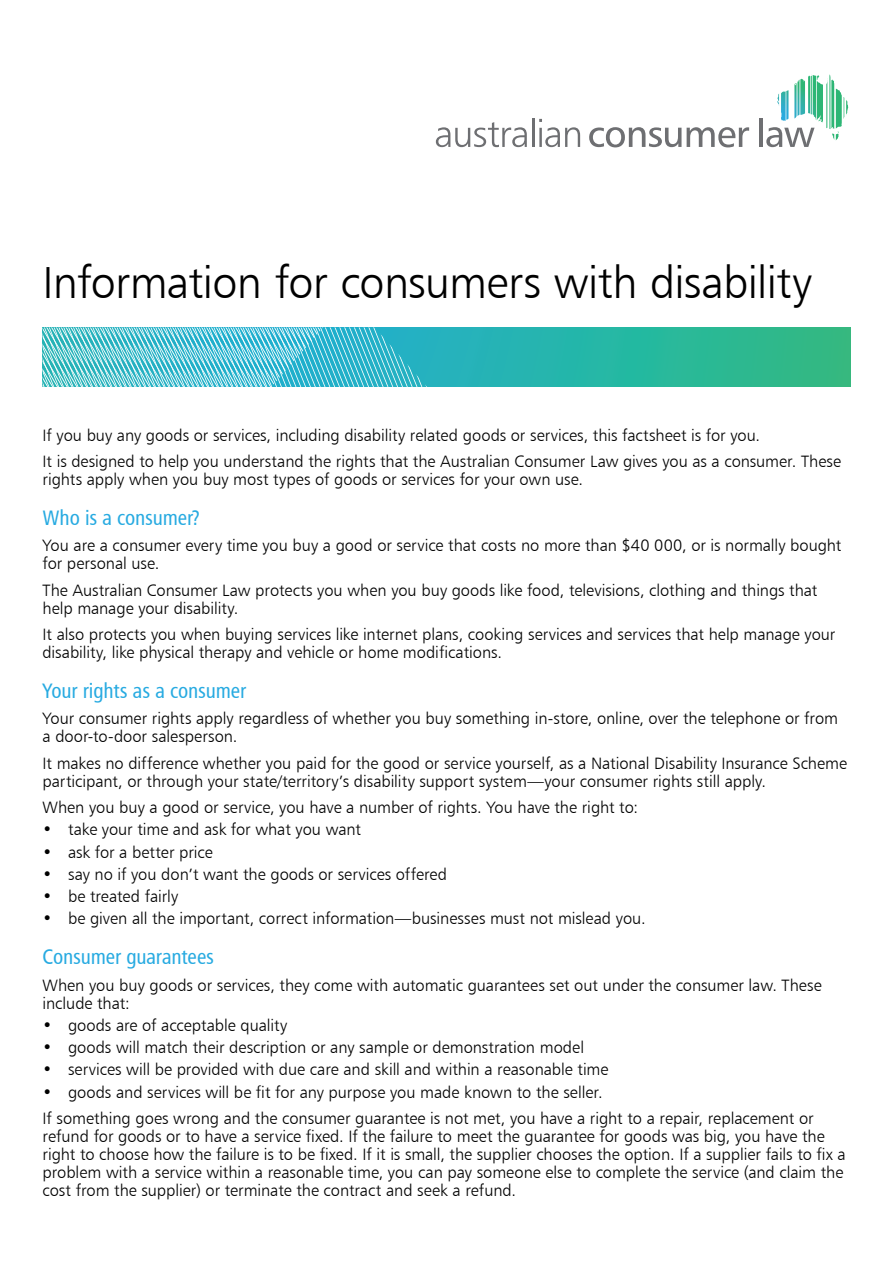
<style>
.page{position:relative;width:893px;height:1263px;background:#fff}
.page>*{position:absolute;margin:0;border:0;box-sizing:border-box;transform-origin:0 0}
.Headline{font:45px "Humanist 777 BT Light B";letter-spacing:-.015em;color:#000}
.heading_1{font:21px "Humanist 777 BT Roman Condensed B";letter-spacing:-.01em;color:#27aae1}
.body_text{font:16.5px/18px "Humanist 777 BT Light B";letter-spacing:-.005em;color:#000}
</style>
<div class="page">
<svg style="left:436px;top:122px;width:91px;height:25px"></svg>
<hr style="left:532px;top:118px;width:2px;height:29px;background:#6e6f72">
<svg style="left:539px;top:119px;width:41px;height:28px"></svg>
<svg style="left:589px;top:127px;width:92px;height:20px"></svg>
<svg style="left:687px;top:127px;width:62px;height:20px"></svg>
<hr style="left:759px;top:118px;width:4px;height:29px;background:#6e6f72">
<svg style="left:766px;top:74px;width:67px;height:73px"></svg>
<svg style="left:427px;top:327px;width:423px;height:60px;background:#29b69f"></svg>
<svg style="left:43px;top:327px;width:384px;height:60px;background:#60c6d5"></svg>
<p class="Headline" style="left:43px;top:255px;width:771px">Information for consumers with disability</p>
<p class="body_text" style="left:43px;top:426px;width:719px">If you buy any goods or services, including disability related goods or services, this factsheet is for you.</p>
<p class="body_text" style="left:43px;top:452px;width:800px">It is designed to help you understand the rights that the Australian Consumer Law gives you as a consumer. These rights apply when you buy most types of goods or services for your own use.</p>
<p class="heading_1" style="left:43px;top:504px;width:159px">Who is a consumer?</p>
<p class="body_text" style="left:43px;top:536px;width:800px">You are a consumer every time you buy a good or service that costs no more than $40 000, or is normally bought for personal use.</p>
<p class="body_text" style="left:43px;top:581px;width:776px">The Australian Consumer Law protects you when you buy goods like food, televisions, clothing and things that help manage your disability.</p>
<p class="body_text" style="left:43px;top:625px;width:794px">It also protects you when buying services like internet plans, cooking services and services that help manage your disability, like physical therapy and vehicle or home modifications.</p>
<p class="heading_1" style="left:43px;top:677px;width:205px">Your rights as a consumer</p>
<p class="body_text" style="left:43px;top:709px;width:797px">Your consumer rights apply regardless of whether you buy something in-store, online, over the telephone or from a door-to-door salesperson.</p>
<p class="body_text" style="left:43px;top:754px;width:806px">It makes no difference whether you paid for the good or service yourself, as a National Disability Insurance Scheme participant, or through your state/territory’s disability support system—your consumer rights still apply.</p>
<p class="body_text" style="left:43px;top:798px;width:597px">When you buy a good or service, you have a number of rights. You have the right to:</p>
<p class="body_text" style="left:43px;top:820px;width:320px">• take your time and ask for what you want</p>
<p class="body_text" style="left:43px;top:843px;width:172px">• ask for a better price</p>
<p class="body_text" style="left:43px;top:865px;width:406px">• say no if you don’t want the goods or services offered</p>
<p class="body_text" style="left:43px;top:887px;width:137px">• be treated fairly</p>
<p class="body_text" style="left:43px;top:909px;width:605px">• be given all the important, correct information—businesses must not mislead you.</p>
<p class="heading_1" style="left:43px;top:944px;width:173px">Consumer guarantees</p>
<p class="body_text" style="left:43px;top:975px;width:781px">When you buy goods or services, they come with automatic guarantees set out under the consumer law. These include that:</p>
<p class="body_text" style="left:43px;top:1016px;width:246px">• goods are of acceptable quality</p>
<p class="body_text" style="left:43px;top:1038px;width:543px">• goods will match their description or any sample or demonstration model</p>
<p class="body_text" style="left:43px;top:1060px;width:567px">• services will be provided with due care and skill and within a reasonable time</p>
<p class="body_text" style="left:43px;top:1082px;width:562px">• goods and services will be fit for any purpose you made known to the seller.</p>
<p class="body_text" style="left:43px;top:1109px;width:804px">If something goes wrong and the consumer guarantee is not met, you have a right to a repair, replacement or refund for goods or to have a service fixed. If the failure to meet the guarantee for goods was big, you have the right to choose how the failure is to be fixed. If it is small, the supplier chooses the option. If a supplier fails to fix a problem with a service within a reasonable time, you can pay someone else to complete the service (and claim the cost from the supplier) or terminate the contract and seek a refund.</p>
</div>
